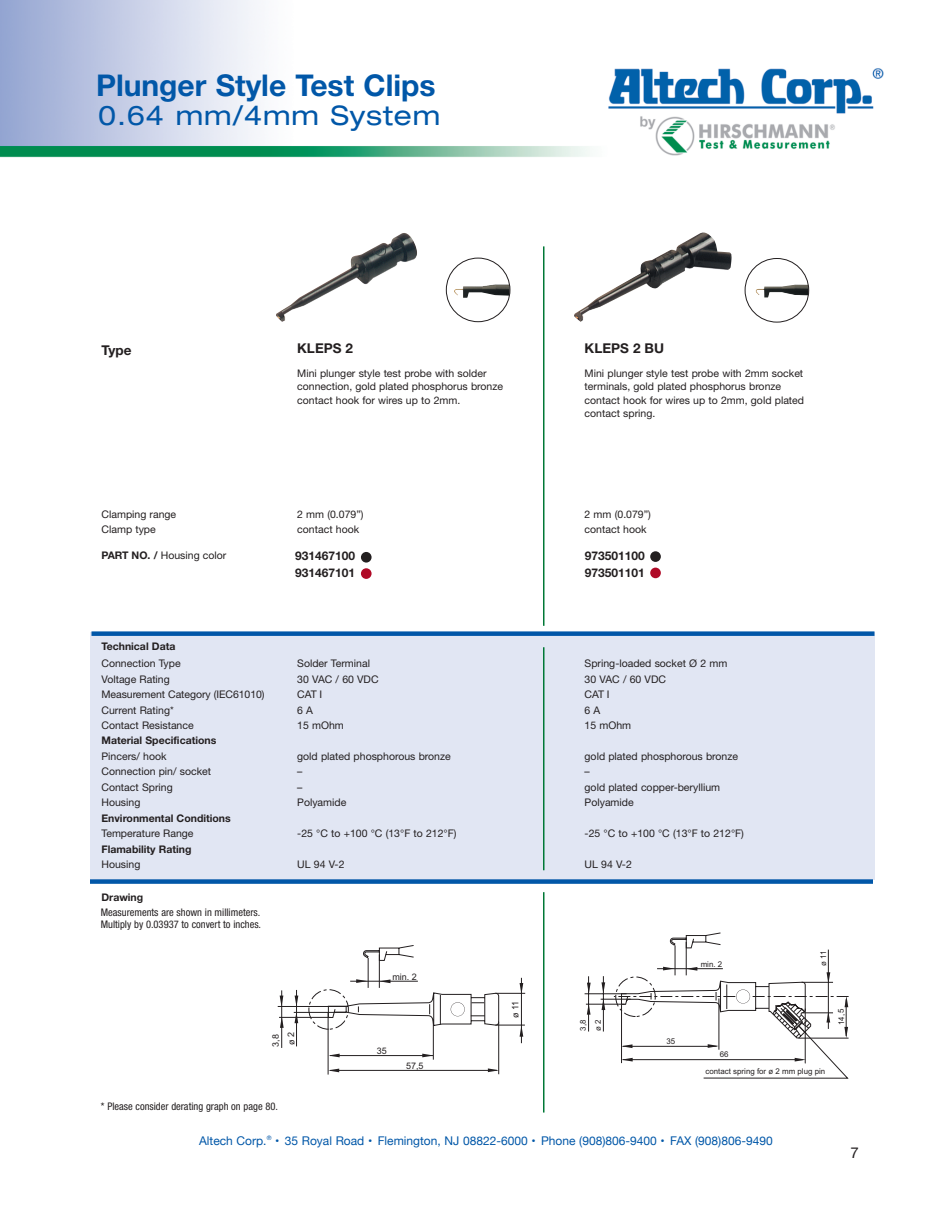
<style>
.page{position:relative;width:945px;height:1215px;background:#fff}
.page>*{position:absolute;margin:0;border:0;box-sizing:border-box;transform-origin:0 0}
.t1{font:700 30px "Helvetica Neue";color:#0157a8}
.t2{font:expanded 27px "Helvetica Neue";letter-spacing:.035em;color:#0157a8}
.t3{font:15px "Helvetica Neue";color:#231f20}
.t4{font:700 13.5px "Helvetica Neue";color:#231f20}
.t5{font:12px "Helvetica Neue";color:#0157a8}
.t6{font:700 12px/16.5px "Helvetica Neue";color:#231f20}
.t7{font:10.5px/13.5px "Helvetica Neue";color:#231f20}
.t8{font:condensed 10.5px/12.6px "Helvetica Neue";color:#231f20}
.t9{font:700 10.5px "Helvetica Neue";color:#231f20}
.t10{font:9px "Arial";color:#231f20}
.t11{font:7.95px "Arial";color:#231f20}
.t12{font:6px "Helvetica Neue";color:#0157a8}
.s1{font-weight:700}
</style>
<div class="page">
<img style="left:0;top:0;width:884px;height:1113px">
<div style="left:90px;top:632px;width:784px;height:248px;background:#e1e6f3"></div>
<img style="left:276px;top:233px;width:142px;height:89px">
<img style="left:454px;top:284px;width:56px;height:14px">
<div style="left:446px;top:258px;width:64px;height:64px;border:1px solid #231f20;border-radius:50%"></div>
<img style="left:574px;top:233px;width:158px;height:89px">
<img style="left:756px;top:285px;width:53px;height:12px">
<div style="left:745px;top:258px;width:64px;height:64px;border:1px solid #231f20;border-radius:50%"></div>
<div style="left:650px;top:568px;width:11px;height:10px;background:#b00a27;border-radius:50%"></div>
<div style="left:650px;top:551px;width:11px;height:11px;background:#231f20;border-radius:50%"></div>
<div style="left:361px;top:568px;width:11px;height:11px;background:#b00a27;border-radius:50%"></div>
<div style="left:361px;top:552px;width:11px;height:11px;background:#231f20;border-radius:50%"></div>
<hr style="left:278px;top:1006px;width:70px;height:1px;background:#231f20">
<hr style="left:294px;top:1012px;width:52px;height:1px;background:#231f20">
<hr style="left:279px;top:1017px;width:52px;height:1px;background:#231f20">
<hr style="left:495px;top:993px;width:30px;height:1px;background:#231f20">
<hr style="left:495px;top:1025px;width:30px;height:1px;background:#231f20">
<hr style="left:521px;top:978px;width:1px;height:65px;background:#231f20">
<svg style="left:520px;top:983px;width:3px;height:11px"></svg>
<svg style="left:520px;top:1025px;width:3px;height:12px"></svg>
<hr style="left:328px;top:1012px;width:1px;height:63px;background:#231f20">
<hr style="left:350px;top:981px;width:68px;height:1px;background:#231f20">
<hr style="left:330px;top:1055px;width:103px;height:1px;background:#231f20">
<hr style="left:498px;top:1023px;width:1px;height:51px;background:#231f20">
<svg style="left:356px;top:979px;width:11px;height:4px"></svg>
<hr style="left:433px;top:1022px;width:1px;height:38px;background:#231f20">
<svg style="left:422px;top:1054px;width:12px;height:3px"></svg>
<svg style="left:380px;top:979px;width:11px;height:4px"></svg>
<svg style="left:328px;top:1054px;width:12px;height:3px"></svg>
<hr style="left:330px;top:1070px;width:167px;height:1px;background:#231f20">
<svg style="left:488px;top:1068px;width:11px;height:4px"></svg>
<svg style="left:328px;top:1069px;width:11px;height:3px"></svg>
<hr style="left:296px;top:990px;width:1px;height:56px;background:#231f20">
<hr style="left:281px;top:990px;width:1px;height:58px;background:#231f20">
<svg style="left:295px;top:996px;width:3px;height:27px"></svg>
<svg style="left:280px;top:996px;width:3px;height:10px"></svg>
<svg style="left:280px;top:1017px;width:4px;height:11px"></svg>
<div style="left:309px;top:990px;width:40px;height:39px;border:1px dashed #231f20;border-radius:50%"></div>
<hr style="left:379px;top:954px;width:1px;height:34px;background:#231f20">
<hr style="left:368px;top:958px;width:1px;height:30px;background:#231f20">
<svg style="left:363px;top:945px;width:51px;height:16px"></svg>
<svg style="left:328px;top:992px;width:171px;height:34px"></svg>
<hr style="left:585px;top:994px;width:42px;height:1px;background:#231f20">
<hr style="left:601px;top:999px;width:30px;height:1px;background:#231f20">
<hr style="left:586px;top:1004px;width:39px;height:1px;background:#231f20">
<hr style="left:603px;top:976px;width:1px;height:56px;background:#231f20">
<hr style="left:588px;top:976px;width:1px;height:56px;background:#231f20">
<svg style="left:601px;top:982px;width:4px;height:28px"></svg>
<svg style="left:587px;top:983px;width:4px;height:11px"></svg>
<svg style="left:587px;top:1003px;width:4px;height:12px"></svg>
<hr style="left:828px;top:950px;width:1px;height:79px;background:#231f20">
<hr style="left:686px;top:942px;width:1px;height:33px;background:#231f20">
<hr style="left:675px;top:945px;width:1px;height:30px;background:#231f20">
<svg style="left:670px;top:933px;width:51px;height:16px"></svg>
<svg style="left:614px;top:967px;width:235px;height:111px"></svg>
<div style="left:92px;top:891px;width:166px;height:15px;background:#fff"></div>
<div style="left:92px;top:631px;width:782px;height:5px;background:#0157a8"></div>
<div style="left:90px;top:879px;width:783px;height:5px;background:#0157a8"></div>
<hr style="left:543px;top:246px;width:1px;height:380px;background:#007836">
<hr style="left:543px;top:647px;width:1px;height:223px;background:#007836">
<hr style="left:543px;top:892px;width:1px;height:221px;background:#007836">
<h1 class="t1" style="left:96px;top:75px;width:341px">Plunger Style Test Clips</h1>
<h2 class="t2" style="left:98px;top:105px;width:344px">0.64 mm/4mm System</h2>
<p class="t4" style="left:102px;top:346px;width:32px">Type</p>
<p class="t4" style="left:297px;top:343px;width:57px">KLEPS 2</p>
<p class="t4" style="left:585px;top:343px;width:81px">KLEPS 2 BU</p>
<p class="t7" style="left:297px;top:367px;width:207px">Mini plunger style test probe with solder connection, gold plated phosphorus bronze contact hook for wires up to 2mm.</p>
<p class="t7" style="left:585px;top:367px;width:221px">Mini plunger style test probe with 2mm socket terminals, gold plated phosphorus bronze contact hook for wires up to 2mm, gold plated contact spring.</p>
<p class="t7" style="left:102px;top:508px;width:76px">Clamping range</p>
<p class="t7" style="left:297px;top:508px;width:68px">2 mm (0.079”)</p>
<p class="t7" style="left:585px;top:508px;width:68px">2 mm (0.079”)</p>
<p class="t7" style="left:102px;top:524px;width:56px">Clamp type</p>
<p class="t7" style="left:297px;top:524px;width:63px">contact hook</p>
<p class="t7" style="left:585px;top:524px;width:63px">contact hook</p>
<p class="t7" style="left:102px;top:550px;width:126px"><span class="s1">PART NO. /</span> Housing color</p>
<p class="t6" style="left:295px;top:549px;width:62px">931467100<br>931467101</p>
<p class="t6" style="left:585px;top:549px;width:62px">973501100<br>973501101</p>
<p class="t9" style="left:102px;top:642px;width:75px">Technical Data</p>
<p class="t7" style="left:102px;top:657px;width:165px;line-height:15.5px">Connection Type<br>Voltage Rating<br>Measurement Category (IEC61010)<br>Current Rating*<br>Contact Resistance</p>
<p class="t9" style="left:102px;top:737px;width:116px">Material Specifications</p>
<p class="t7" style="left:102px;top:750px;width:111px;line-height:14.9px">Pincers/ hook<br>Connection pin/ socket</p>
<p class="t7" style="left:102px;top:780px;width:73px;line-height:15.5px">Contact Spring<br>Housing</p>
<p class="t9" style="left:102px;top:814px;width:131px">Environmental Conditions</p>
<p class="t7" style="left:102px;top:828px;width:94px">Temperature Range</p>
<p class="t9" style="left:102px;top:845px;width:92px">Flamability Rating</p>
<p class="t7" style="left:102px;top:859px;width:40px">Housing</p>
<p class="t7" style="left:297px;top:658px;width:74px">Solder Terminal</p>
<p class="t7" style="left:585px;top:658px;width:144px">Spring-loaded socket Ø 2 mm</p>
<p class="t7" style="left:297px;top:673px;width:83px">30 VAC / 60 VDC</p>
<p class="t7" style="left:585px;top:673px;width:83px">30 VAC / 60 VDC</p>
<p class="t7" style="left:297px;top:689px;width:27px">CAT I</p>
<p class="t7" style="left:585px;top:689px;width:27px">CAT I</p>
<p class="t7" style="left:297px;top:704px;width:17px">6 A</p>
<p class="t7" style="left:585px;top:704px;width:17px">6 A</p>
<p class="t7" style="left:297px;top:720px;width:48px">15 mOhm</p>
<p class="t7" style="left:585px;top:720px;width:48px">15 mOhm</p>
<p class="t7" style="left:297px;top:751px;width:155px">gold plated phosphorous bronze</p>
<p class="t7" style="left:585px;top:751px;width:155px">gold plated phosphorous bronze</p>
<p class="t7" style="left:297px;top:781px;width:7px">–</p>
<p class="t7" style="left:585px;top:781px;width:137px">gold plated copper-beryllium</p>
<p class="t7" style="left:297px;top:766px;width:7px">–</p>
<p class="t7" style="left:585px;top:766px;width:7px">–</p>
<p class="t7" style="left:297px;top:797px;width:51px">Polyamide</p>
<p class="t7" style="left:585px;top:797px;width:51px">Polyamide</p>
<p class="t7" style="left:297px;top:828px;width:161px">-25 °C to +100 °C (13°F to 212°F)</p>
<p class="t7" style="left:585px;top:828px;width:161px">-25 °C to +100 °C (13°F to 212°F)</p>
<p class="t7" style="left:297px;top:859px;width:49px">UL 94 V-2</p>
<p class="t7" style="left:585px;top:859px;width:49px">UL 94 V-2</p>
<p class="t9" style="left:102px;top:893px;width:43px">Drawing</p>
<p class="t8" style="left:101px;top:907px;width:162px">Measurements are shown in millimeters.<br>Multiply by 0.03937 to convert to inches.</p>
<p class="t10" style="left:285px;top:1045px;width:14px;rotate:-90deg">ø 2</p>
<p class="t10" style="left:270px;top:1047px;width:14px;rotate:-90deg">3,8</p>
<p class="t10" style="left:392px;top:971px;width:26px">min. 2</p>
<p class="t10" style="left:377px;top:1045px;width:12px">35</p>
<p class="t10" style="left:406px;top:1060px;width:19px">57,5</p>
<p class="t10" style="left:510px;top:1018px;width:19px;rotate:-90deg">ø 11</p>
<p class="t11" style="left:578px;top:1031px;width:13px;rotate:-90deg">3,8</p>
<p class="t11" style="left:593px;top:1031px;width:13px;rotate:-90deg">ø 2</p>
<p class="t11" style="left:701px;top:959px;width:23px">min. 2</p>
<p class="t11" style="left:818px;top:966px;width:17px;rotate:-90deg">ø 11</p>
<p class="t11" style="left:666px;top:1036px;width:10px">35</p>
<p class="t11" style="left:720px;top:1049px;width:10px">66</p>
<p class="t11" style="left:706px;top:1066px;width:121px">contact spring for ø 2 mm plug pin</p>
<p class="t8" style="left:101px;top:1100px;width:179px">* Please consider derating graph on page 80.</p>
<p class="t5" style="left:199px;top:1134px;width:69px">Altech Corp.</p>
<p class="t12" style="left:267px;top:1134px;width:6px">®</p>
<p class="t5" style="left:275px;top:1134px;width:499px">• 35 Royal Road • Flemington, NJ 08822-6000 • Phone (908)806-9400 • FAX (908)806-9490</p>
<p class="t11" style="left:836px;top:1025px;width:18px;rotate:-90deg">14,5</p>
<h3 class="t3" style="left:850px;top:1147px;width:10px">7</h3>
</div>
